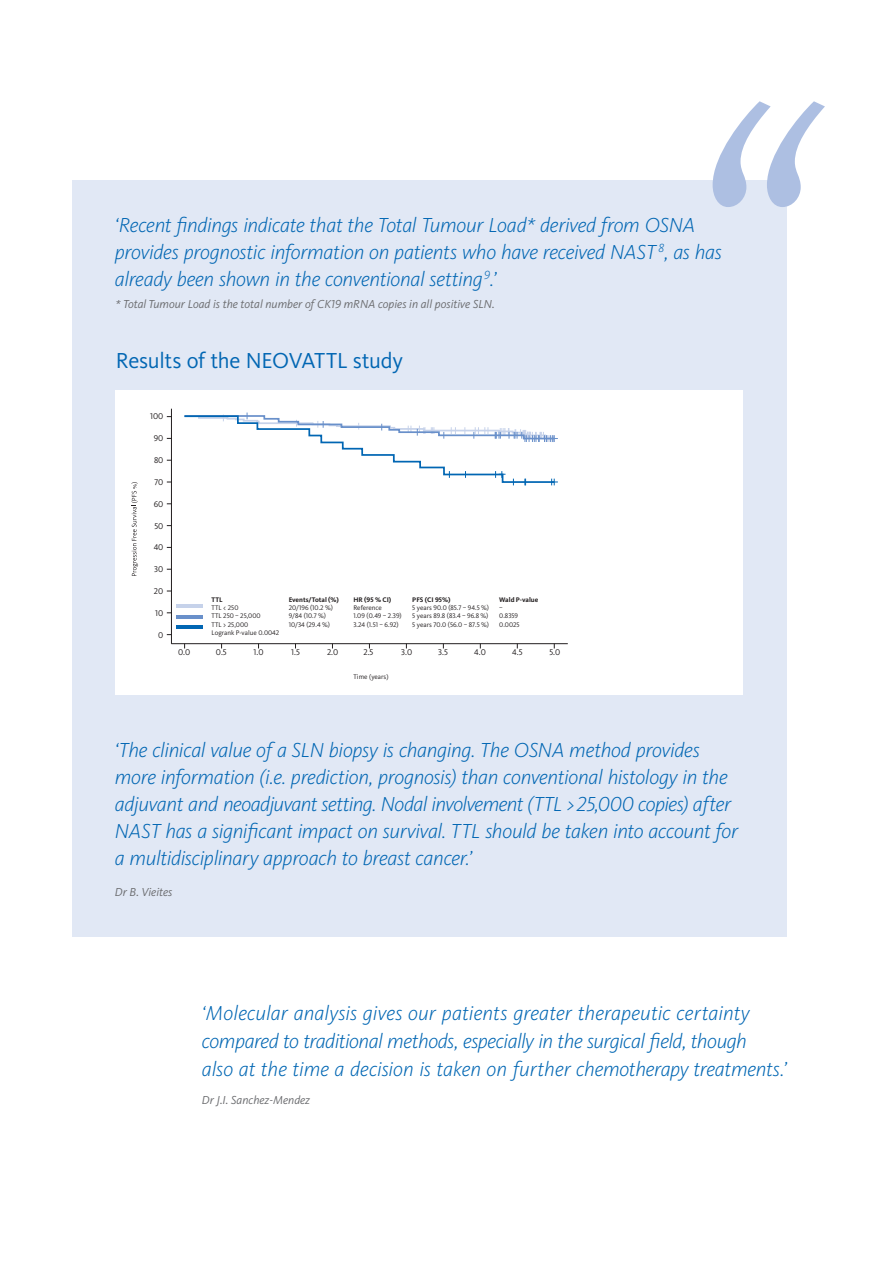
<style>
.page{position:relative;width:893px;height:1263px;background:#fff}
.page>*{position:absolute;margin:0;border:0;box-sizing:border-box;transform-origin:0 0}
.Subline_12_14_regula{font:22.5px "Kievit Pro";letter-spacing:-.015em;color:#0166b3}
.t1{font:italic 300 21px/27px "Kievit Pro";letter-spacing:-.015em;color:#0166b3}
.t2{font:italic 12px "Kievit Pro";color:#6c6d70}
.t3{font:8.7px "Kievit Pro";color:#231f20}
.t4{font:6.9px/8.2px "Kievit Pro";color:#231f20}
.s1{font-weight:700}
</style>
<div class="page">
<div style="left:72px;top:180px;width:715px;height:756px;background:#e1e8f5"></div>
<div style="left:115px;top:390px;width:627px;height:304px;background:#fff"></div>
<hr style="left:171px;top:409px;width:1px;height:235px;background:#231f20">
<hr style="left:171px;top:643px;width:397px;height:1px;background:#231f20">
<hr style="left:177px;top:625px;width:26px;height:4px;background:#0166b3">
<hr style="left:177px;top:615px;width:26px;height:3px;background:#6990ca">
<hr style="left:177px;top:604px;width:26px;height:4px;background:#c6d2ea">
<svg style="left:131px;top:482px;width:7px;height:94px"></svg>
<svg style="left:184px;top:413px;width:374px;height:72px"></svg>
<svg style="left:713px;top:101px;width:112px;height:106px"></svg>
<p class="t1" style="left:115px;top:212px;width:609px">‘Recent findings indicate that the Total Tumour Load* derived from OSNA provides prognostic information on patients who have received NAST <sup>8</sup>, as has already been shown in the conventional setting<sup>9</sup>.’</p>
<p class="t2" style="left:116px;top:297px;width:381px">* Total Tumour Load is the total number of CK19 mRNA copies in all positive SLN.</p>
<p class="Subline_12_14_regula" style="left:116px;top:347px;width:289px">Results of the NEOVATTL study</p>
<p class="t3" style="left:150px;top:411px;width:15px">100</p>
<p class="t3" style="left:154px;top:433px;width:11px">90</p>
<p class="t3" style="left:154px;top:455px;width:11px">80</p>
<p class="t3" style="left:154px;top:477px;width:11px">70</p>
<p class="t3" style="left:154px;top:498px;width:11px">60</p>
<p class="t3" style="left:154px;top:520px;width:10px">50</p>
<p class="t3" style="left:154px;top:542px;width:11px">40</p>
<p class="t3" style="left:154px;top:564px;width:11px">30</p>
<p class="t3" style="left:154px;top:586px;width:11px">20</p>
<p class="t3" style="left:155px;top:608px;width:10px">10</p>
<p class="t3" style="left:158px;top:630px;width:7px">0</p>
<p class="t3" style="left:178px;top:647px;width:14px">0.0</p>
<p class="t3" style="left:216px;top:647px;width:12px">0.5</p>
<p class="t4" style="left:212px;top:595px;width:69px"><span class="s1">TTL<br></span>TTL &lt; 250<br>TTL 250 – 25,000<br>TTL &gt; 25,000<br>Logrank P-value 0.0042</p>
<p class="t4" style="left:289px;top:595px;width:52px"><span class="s1">Events/Total (%)<br></span>20/196 (10.2 %)<br>9/84 (10.7 %)<br>10/34 (29.4 %)</p>
<p class="t4" style="left:353px;top:595px;width:50px"><span class="s1">HR (95 % CI)<br></span>Reference<br>1.09 (0.49 – 2.39)<br>3.24 (1.51 – 6.92)</p>
<p class="t4" style="left:412px;top:595px;width:78px"><span class="s1">PFS (CI 95%)<br></span>5 years 90.0 (85.7 – 94.5 %)<br>5 years 89.8 (83.4 – 96.8 %)<br>5 years 70.0 (56.0 – 87.5 %)</p>
<p class="t4" style="left:499px;top:595px;width:41px"><span class="s1">Wald P-value </span>–<br>0.8359<br>0.0025</p>
<p class="t3" style="left:254px;top:647px;width:11px">1.0</p>
<p class="t3" style="left:291px;top:647px;width:10px">1.5</p>
<p class="t3" style="left:327px;top:647px;width:13px">2.0</p>
<p class="t3" style="left:363px;top:647px;width:12px">2.5</p>
<p class="t3" style="left:401px;top:647px;width:13px">3.0</p>
<p class="t3" style="left:438px;top:647px;width:11px">3.5</p>
<p class="t3" style="left:474px;top:647px;width:13px">4.0</p>
<p class="t3" style="left:512px;top:647px;width:12px">4.5</p>
<p class="t3" style="left:549px;top:647px;width:12px">5.0</p>
<p class="t4" style="left:354px;top:673px;width:36px">Time (years)</p>
<p class="t1" style="left:115px;top:737px;width:625px">‘The clinical value of a SLN biopsy is changing. The OSNA method provides more information (i.e. prediction, prognosis) than conventional histology in the adjuvant and neoadjuvant setting. Nodal involvement (TTL &gt;25,000 copies) after NAST has a significant impact on survival. TTL should be taken into account for a multidisciplinary approach to breast cancer.’</p>
<p class="t2" style="left:115px;top:884px;width:59px">Dr B. Vieites</p>
<p class="t1" style="left:202px;top:999px;width:586px;line-height:28px">‘Molecular analysis gives our patients greater therapeutic certainty compared to traditional methods, especially in the surgical field, though<br>also at the time a decision is taken on further chemotherapy treatments.’</p>
<p class="t2" style="left:202px;top:1093px;width:110px">Dr J.I. Sanchez-Mendez</p>
</div>
